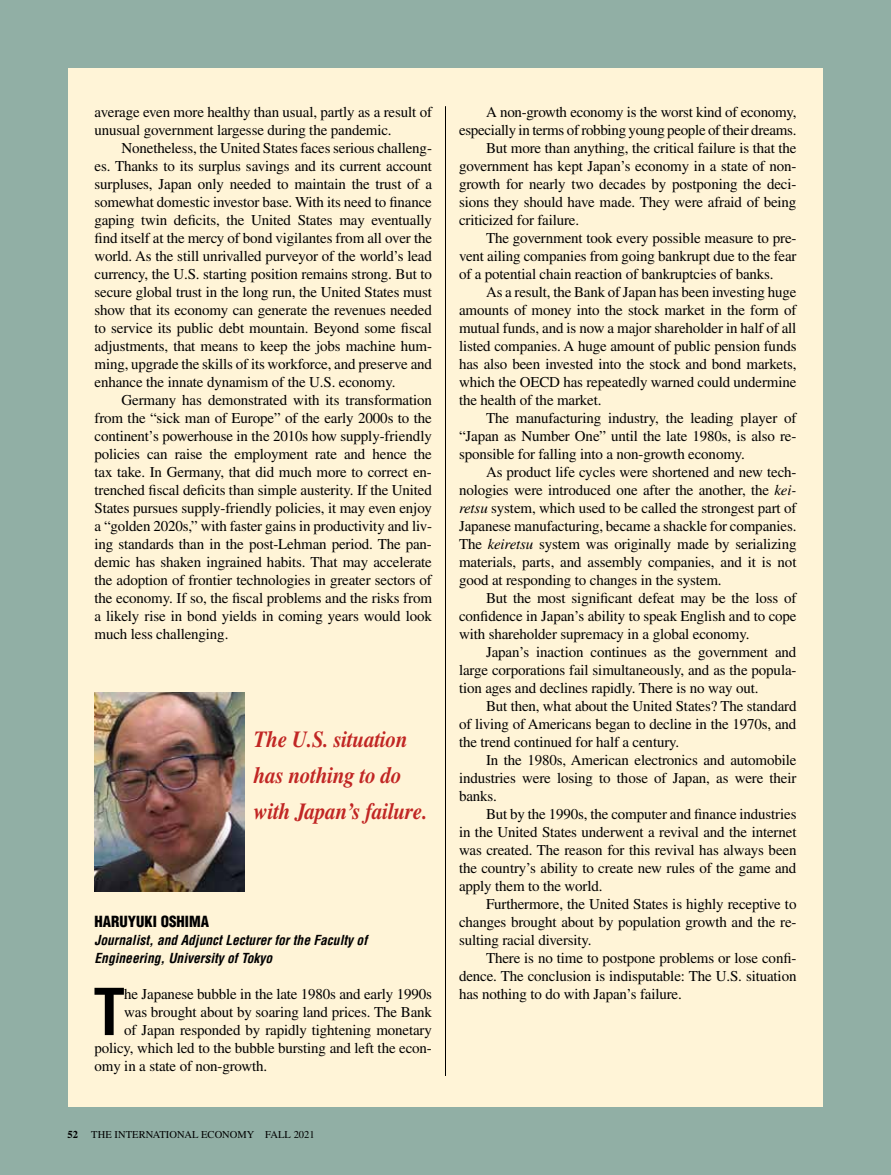
<style>
.page{position:relative;width:891px;height:1175px;background:#fff}
.page>*{position:absolute;margin:0;border:0;box-sizing:border-box;transform-origin:0 0}
.t1{font:700 condensed 63px "Helvetica LT Std";color:#000}
.t2{font:italic 700 23.1px/36px "Times LT Std";letter-spacing:-.01em;color:#c12624;scale:.91 1}
.t3{font:15px/18px "Times LT Std";letter-spacing:-.01em;color:#000;text-align:justify}
.t4{font:900 condensed 15px "Helvetica LT Std";color:#000}
.t5{font:italic 700 condensed 13.5px/18px "Helvetica LT Std";color:#000}
.t6{font:10.5px "Times LT Std";letter-spacing:.005em;color:#000}
.t7{font:700 10.5px "Times LT Std";color:#000}
.s1{font-style:italic}
</style>
<div class="page">
<div style="left:0;top:0;width:891px;height:1174px;background:#91afa5"></div>
<div style="left:68px;top:68px;width:755px;height:1038px;background:#fff4d7"></div>
<img style="left:94px;top:693px;width:150px;height:198px">
<hr style="left:445px;top:106px;width:1px;height:969px;background:#000">
<p class="t3" style="left:94px;top:103px;width:339px">average even more healthy than usual, partly as a result of unusual government largesse during the pandemic.</p>
<p class="t3" style="left:94px;top:139px;width:339px;text-indent:27px">Nonetheless, the United States faces serious challeng&shy;es. Thanks to its surplus savings and its current account surpluses, Japan only needed to maintain the trust of a somewhat domestic investor base. With its need to finance gaping twin deficits, the United States may eventually find itself at the mercy of bond vigilantes from all over the world. As the still unrivalled purveyor of the world’s lead currency, the U.S. starting position remains strong. But to secure global trust in the long run, the United States must show that its economy can generate the revenues needed to service its public debt mountain. Beyond some fiscal adjustments, that means to keep the jobs machine hum&shy;ming, upgrade the skills of its workforce, and preserve and enhance the innate dynamism of the U.S. economy.</p>
<p class="t3" style="left:94px;top:391px;width:339px;text-indent:27px">Germany has demonstrated with its transformation from the “sick man of Europe” of the early 2000s to the continent’s powerhouse in the 2010s how supply-friendly policies can raise the employment rate and hence the tax take. In Germany, that did much more to correct en&shy;trenched fiscal deficits than simple austerity. If the United States pursues supply-friendly policies, it may even enjoy a “golden 2020s,” with faster gains in productivity and liv&shy;ing standards than in the post-Lehman period. The pan&shy;demic has shaken ingrained habits. That may accelerate the adoption of frontier technologies in greater sectors of the economy. If so, the fiscal problems and the risks from a likely rise in bond yields in coming years would look much less challenging.</p>
<h2 class="t2" style="left:254px;top:721px;width:192px">The U.S. situation has nothing to do with Japan’s failure.</h2>
<p class="t4" style="left:94px;top:912px;width:116px">HARUYUKI OSHIMA</p>
<p class="t5" style="left:94px;top:931px;width:274px">Journalist, and Adjunct Lecturer for the Faculty of<br>Engineering, University of Tokyo</p>
<h1 class="t1" style="left:93px;top:972px;width:33px">T</h1>
<p class="t3" style="left:124px;top:985px;width:309px">he Japanese bubble in the late 1980s and early 1990s</p>
<p class="t3" style="left:124px;top:1003px;width:309px">was brought about by soaring land prices. The Bank</p>
<p class="t3" style="left:124px;top:1021px;width:309px">of Japan responded by rapidly tightening monetary</p>
<p class="t3" style="left:95px;top:1039px;width:339px">policy, which led to the bubble bursting and left the econ-</p>
<p class="t3" style="left:95px;top:1057px;width:174px">omy in a state of non-growth.</p>
<p class="t7" style="left:68px;top:1128px;width:12px">52</p>
<p class="t6" style="left:91px;top:1128px;width:225px">THE INTERNATIONAL ECONOMY FALL 2021</p>
<p class="t3" style="left:486px;top:103px;width:312px">A non-growth economy is the worst kind of economy,</p>
<p class="t3" style="left:459px;top:121px;width:339px">especially in terms of robbing young people of their dreams.</p>
<p class="t3" style="left:486px;top:139px;width:312px">But more than anything, the critical failure is that the</p>
<p class="t3" style="left:459px;top:157px;width:339px">government has kept Japan’s economy in a state of non-</p>
<p class="t3" style="left:459px;top:175px;width:339px">growth for nearly two decades by postponing the deci-</p>
<p class="t3" style="left:459px;top:193px;width:339px">sions they should have made. They were afraid of being</p>
<p class="t3" style="left:459px;top:211px;width:122px">criticized for failure.</p>
<p class="t3" style="left:486px;top:229px;width:312px">The government took every possible measure to pre-</p>
<p class="t3" style="left:459px;top:247px;width:339px">vent ailing companies from going bankrupt due to the fear</p>
<p class="t3" style="left:459px;top:265px;width:316px">of a potential chain reaction of bankruptcies of banks.</p>
<p class="t3" style="left:486px;top:283px;width:312px">As a result, the Bank of Japan has been investing huge</p>
<p class="t3" style="left:459px;top:301px;width:339px">amounts of money into the stock market in the form of</p>
<p class="t3" style="left:459px;top:319px;width:339px">mutual funds, and is now a major shareholder in half of all</p>
<p class="t3" style="left:459px;top:337px;width:339px">listed companies. A huge amount of public pension funds</p>
<p class="t3" style="left:459px;top:355px;width:339px">has also been invested into the stock and bond markets,</p>
<p class="t3" style="left:459px;top:373px;width:339px">which the OECD has repeatedly warned could undermine</p>
<p class="t3" style="left:459px;top:391px;width:144px">the health of the market.</p>
<p class="t3" style="left:486px;top:409px;width:312px">The manufacturing industry, the leading player of</p>
<p class="t3" style="left:459px;top:427px;width:339px">“Japan as Number One” until the late 1980s, is also re-</p>
<p class="t3" style="left:459px;top:445px;width:288px">sponsible for falling into a non-growth economy.</p>
<p class="t3" style="left:486px;top:463px;width:312px">As product life cycles were shortened and new tech-</p>
<p class="t3" style="left:459px;top:481px;width:339px">nologies were introduced one after the another, the <span class="s1">kei-</span></p>
<p class="t3" style="left:459px;top:499px;width:339px"><span class="s1">retsu</span> system, which used to be called the strongest part of</p>
<p class="t3" style="left:459px;top:517px;width:339px">Japanese manufacturing, became a shackle for companies.</p>
<p class="t3" style="left:459px;top:535px;width:339px">The <span class="s1">keiretsu</span> system was originally made by serializing</p>
<p class="t3" style="left:459px;top:553px;width:339px">materials, parts, and assembly companies, and it is not</p>
<p class="t3" style="left:459px;top:571px;width:264px">good at responding to changes in the system.</p>
<p class="t3" style="left:486px;top:589px;width:312px">But the most significant defeat may be the loss of</p>
<p class="t3" style="left:459px;top:607px;width:339px">confidence in Japan’s ability to speak English and to cope</p>
<p class="t3" style="left:459px;top:625px;width:292px">with shareholder supremacy in a global economy.</p>
<p class="t3" style="left:486px;top:643px;width:312px">Japan’s inaction continues as the government and</p>
<p class="t3" style="left:459px;top:661px;width:339px">large corporations fail simultaneously, and as the popula-</p>
<p class="t3" style="left:459px;top:679px;width:301px">tion ages and declines rapidly. There is no way out.</p>
<p class="t3" style="left:486px;top:697px;width:312px">But then, what about the United States? The standard</p>
<p class="t3" style="left:459px;top:715px;width:339px">of living of Americans began to decline in the 1970s, and</p>
<p class="t3" style="left:459px;top:733px;width:222px">the trend continued for half a century.</p>
<p class="t3" style="left:486px;top:751px;width:312px">In the 1980s, American electronics and automobile</p>
<p class="t3" style="left:459px;top:769px;width:339px">industries were losing to those of Japan, as were their</p>
<p class="t3" style="left:459px;top:787px;width:39px">banks.</p>
<p class="t3" style="left:486px;top:805px;width:312px">But by the 1990s, the computer and finance industries</p>
<p class="t3" style="left:459px;top:823px;width:339px">in the United States underwent a revival and the internet</p>
<p class="t3" style="left:459px;top:841px;width:339px">was created. The reason for this revival has always been</p>
<p class="t3" style="left:459px;top:859px;width:339px">the country’s ability to create new rules of the game and</p>
<p class="t3" style="left:459px;top:877px;width:145px">apply them to the world.</p>
<p class="t3" style="left:486px;top:895px;width:312px">Furthermore, the United States is highly receptive to</p>
<p class="t3" style="left:459px;top:913px;width:339px">changes brought about by population growth and the re-</p>
<p class="t3" style="left:459px;top:931px;width:134px">sulting racial diversity.</p>
<p class="t3" style="left:486px;top:949px;width:312px">There is no time to postpone problems or lose confi-</p>
<p class="t3" style="left:459px;top:967px;width:339px">dence. The conclusion is indisputable: The U.S. situation</p>
<p class="t3" style="left:459px;top:985px;width:224px">has nothing to do with Japan’s failure.</p>
</div>
